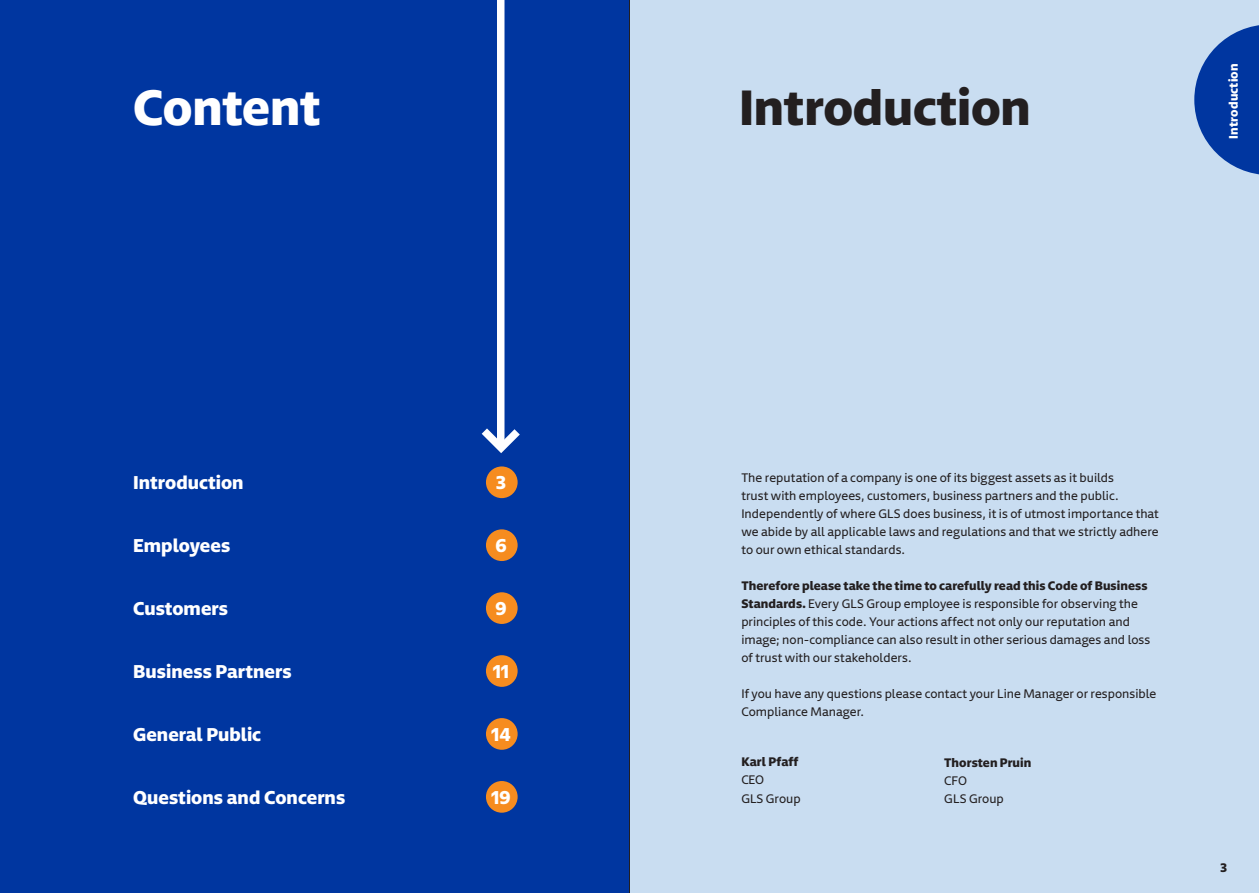
<style>
.page{position:relative;width:1259px;height:893px;background:#fff}
.page>*{position:absolute;margin:0;border:0;box-sizing:border-box;transform-origin:0 0}
.t1{font:700 48px "Newson";letter-spacing:-.005em;color:#231f20}
.t2{font:700 48px "Newson GLSDTP";letter-spacing:-.005em;color:#fff}
.t3{font:700 18px "Newson";letter-spacing:.005em;color:#fff}
.t4{font:12px/18px "Newson GLSDTP";letter-spacing:.005em;color:#231f20}
.t5{font:700 12px "Newson";letter-spacing:.005em;color:#231f20}
.t6{font:700 12px "Newson";letter-spacing:.015em;color:#fff}
.t7{font:700 12px "Newson GLS";letter-spacing:.01em;color:#231f20}
.s1{font-family:"Newson";font-weight:700}
</style>
<div class="page">
<div style="left:629px;top:0;width:630px;height:893px;background:#c9ddf1"></div>
<div style="left:0;top:0;width:629px;height:893px;background:#0036a0"></div>
<svg style="left:481px;top:420px;width:39px;height:33px"></svg>
<div style="left:497px;top:0;width:7px;height:448px;background:#fff"></div>
<svg style="left:1194px;top:25px;width:65px;height:150px"></svg>
<div style="left:486px;top:466px;width:31px;height:32px;background:#f68c1f;border-radius:50%"></div>
<div style="left:486px;top:529px;width:31px;height:32px;background:#f68c1f;border-radius:50%"></div>
<div style="left:486px;top:592px;width:31px;height:32px;background:#f68c1f;border-radius:50%"></div>
<div style="left:486px;top:655px;width:31px;height:32px;background:#f68c1f;border-radius:50%"></div>
<div style="left:486px;top:718px;width:31px;height:32px;background:#f68c1f;border-radius:50%"></div>
<div style="left:486px;top:781px;width:31px;height:32px;background:#f68c1f;border-radius:50%"></div>
<hr style="left:629px;top:0;width:1px;height:893px;background:#231f20">
<h1 class="t2" style="left:133px;top:63px;width:188px">Content</h1>
<h2 class="t3" style="left:133px;top:466px;width:112px">Introduction</h2>
<h2 class="t3" style="left:496px;top:466px;width:11px">3</h2>
<h2 class="t3" style="left:133px;top:529px;width:99px">Employees</h2>
<h2 class="t3" style="left:495px;top:529px;width:13px">6</h2>
<h2 class="t3" style="left:133px;top:592px;width:96px">Customers</h2>
<h2 class="t3" style="left:495px;top:591px;width:13px">9</h2>
<h2 class="t3" style="left:133px;top:655px;width:160px">Business Partners</h2>
<h2 class="t3" style="left:493px;top:654px;width:18px">11</h2>
<h2 class="t3" style="left:133px;top:717px;width:129px">General Public</h2>
<h2 class="t3" style="left:491px;top:717px;width:21px">14</h2>
<h2 class="t3" style="left:133px;top:780px;width:214px">Questions and Concerns</h2>
<h2 class="t3" style="left:491px;top:780px;width:21px">19</h2>
<h1 class="t1" style="left:739px;top:63px;width:293px">Introduction</h1>
<p class="t6" style="left:1222px;top:139px;width:77px;rotate:-90deg">Introduction</p>
<p class="t4" style="left:741px;top:467px;width:419px">The reputation of a company is one of its biggest assets as it builds<br>trust with employees, customers, business partners and the public.<br>Independently of where GLS does business, it is of utmost importance that we abide by all applicable laws and regulations and that we strictly adhere to our own ethical standards.</p>
<p class="t5" style="left:741px;top:574px;width:408px">Therefore please take the time to carefully read this Code of Business</p>
<p class="t4" style="left:741px;top:593px;width:410px"><span class="s1">Standards.</span> Every GLS Group employee is responsible for observing the principles of this code. Your actions affect not only our reputation and image; non-compliance can also result in other serious damages and loss of trust with our stakeholders.</p>
<p class="t4" style="left:741px;top:683px;width:416px">If you have any questions please contact your Line Manager or responsible<br>Compliance Manager.</p>
<p class="t7" style="left:741px;top:750px;width:58px">Karl Pfaff</p>
<p class="t4" style="left:741px;top:769px;width:61px;line-height:18.5px">CEO<br>GLS Group</p>
<p class="t5" style="left:944px;top:751px;width:89px">Thorsten Pruin</p>
<p class="t4" style="left:944px;top:770px;width:61px">CFO<br>GLS Group</p>
<p class="t5" style="left:1220px;top:857px;width:8px">3</p>
</div>
